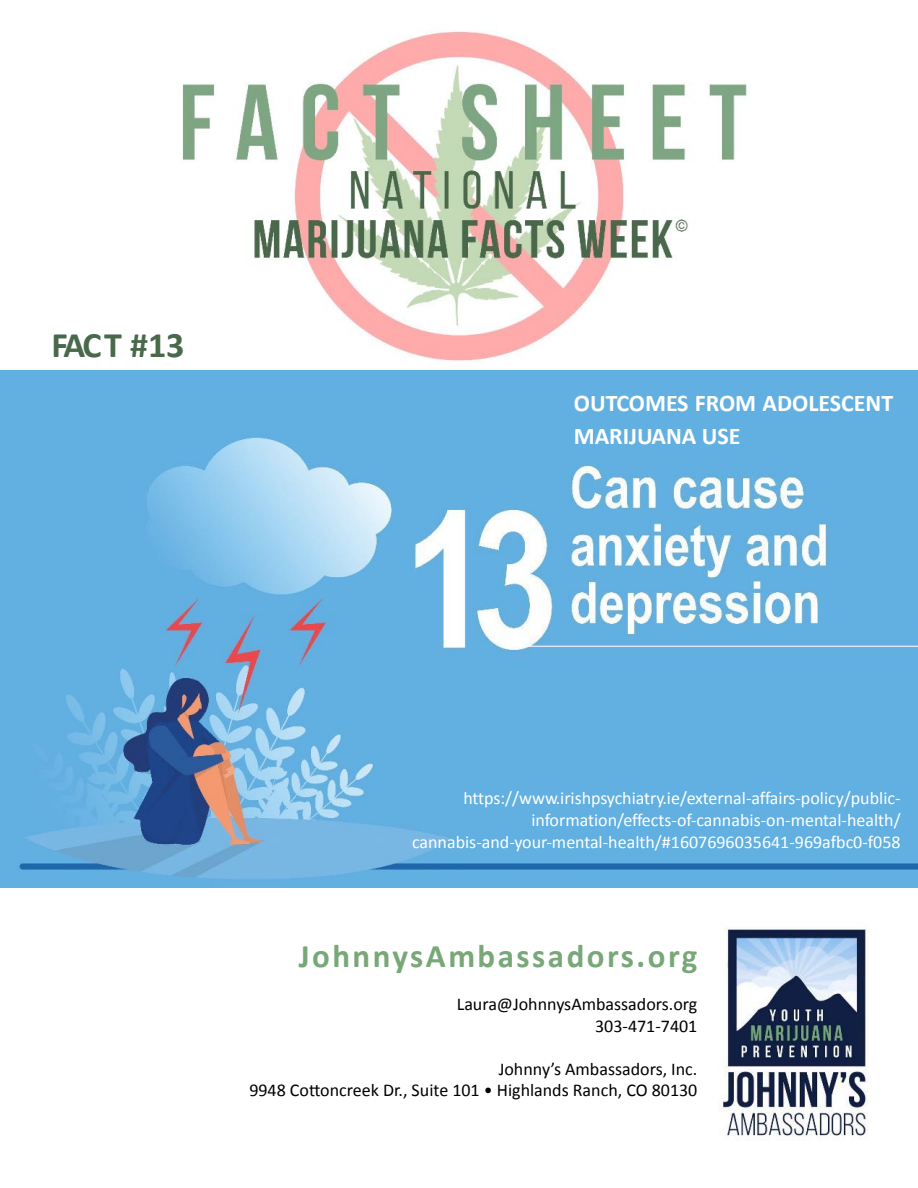
<style>
.page{position:relative;width:918px;height:1188px;background:#fff}
.page>*{position:absolute;margin:0;border:0;box-sizing:border-box;transform-origin:0 0}
.t1{font:700 36px "Calibri";letter-spacing:-.04em;color:#48694a}
.t2{font:700 33px "Calibri";letter-spacing:.075em;color:#78a778}
.t3{font:700 24px/32.4px "Calibri";color:#fff}
.t4{font:18px/22px "Calibri";color:#fff;text-align:right}
.t5{font:18px/21.6px "Calibri";color:#000;text-align:right}
</style>
<div class="page">
<img style="left:719px;top:927px;width:149px;height:213px">
<img style="left:0;top:371px;width:918px;height:516px">
<img style="left:182px;top:31px;width:565px;height:331px">
<h1 class="t1" style="left:52px;top:322px;width:134px">FACT #13</h1>
<h3 class="t3" style="left:574px;top:387px;width:321px">OUTCOMES FROM ADOLESCENT<br>MARIJUANA USE</h3>
<p class="t4" style="left:412px;top:787px;width:490px">https://www.irishpsychiatry.ie/external-affairs-policy/public&shy;information/effects-of-cannabis-on-mental-health/ cannabis-and-your-mental-health/#1607696035641-969afbc0-f058</p>
<h2 class="t2" style="left:299px;top:935px;width:400px">JohnnysAmbassadors.org</h2>
<p class="t5" style="left:457px;top:992px;width:242px">Laura@JohnnysAmbassadors.org<br>303-471-7401</p>
<p class="t5" style="left:249px;top:1057px;width:450px">Johnny’s Ambassadors, Inc.<br>9948 Cottoncreek Dr., Suite 101 • Highlands Ranch, CO 80130</p>
</div>
